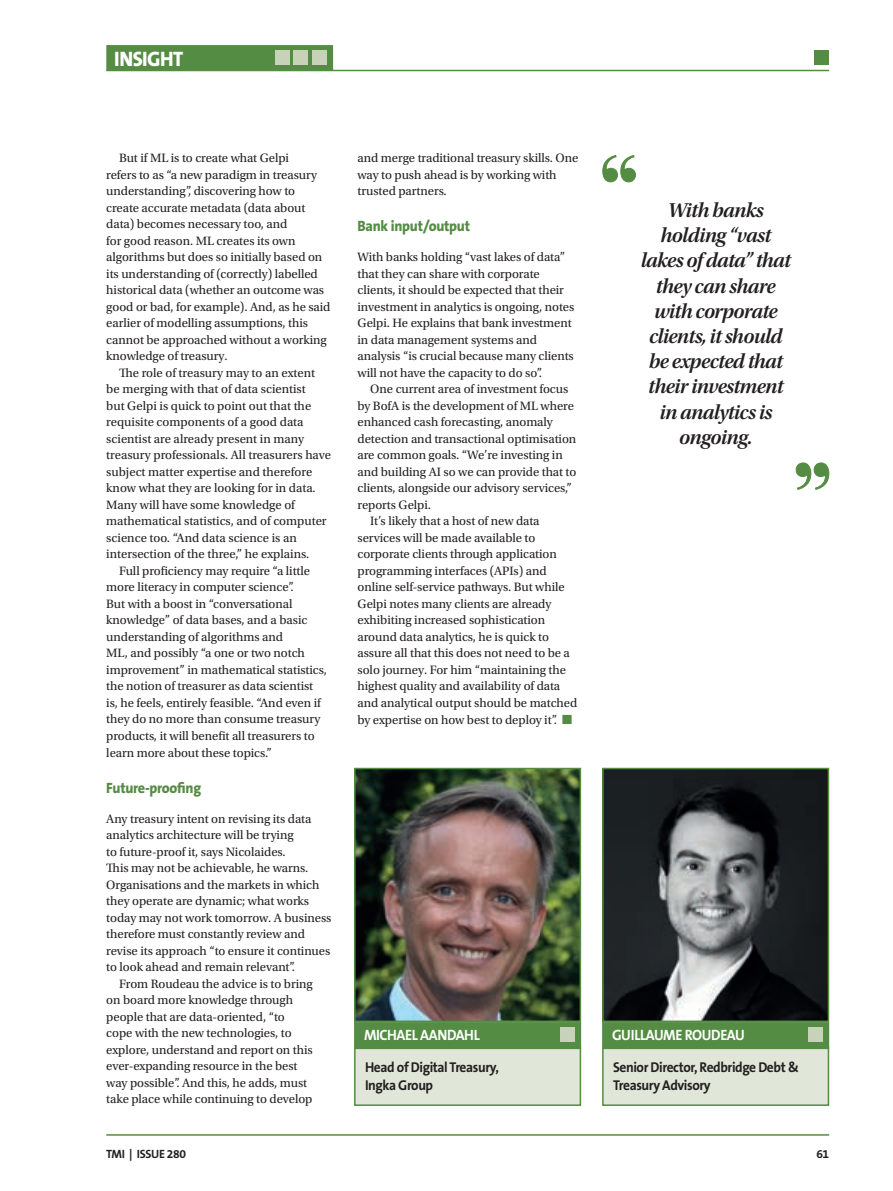
<style>
.page{position:relative;width:893px;height:1191px;background:#fff}
.page>*{position:absolute;margin:0;border:0;box-sizing:border-box;transform-origin:0 0}
.t1{font:21px/25.2px "Utopia Std Semibold Subh It";letter-spacing:-.03em;color:#231f20;text-align:center}
.t2{font:800 21px "The Sans B8";letter-spacing:-.025em;color:#fff;scale:.95 1}
.t3{font:800 15px "The Sans B8";letter-spacing:-.02em;color:#558c44;scale:.95 1}
.t4{font:700 15px "The Sans B7";letter-spacing:-.03em;color:#fff;scale:.95 1}
.t5{font:700 14.25px/18px "The Sans B7";letter-spacing:-.03em;color:#231f20;scale:.95 1}
.t6{font:12.75px/16.5px "Utopia Std";letter-spacing:-.005em;color:#231f20}
.t7{font:700 12px "The Sans B7";letter-spacing:-.03em;color:#231f20}
.s1{color:#558c44}
</style>
<div class="page">
<hr style="left:106px;top:1134px;width:723px;height:1px;background:#558c44">
<hr style="left:106px;top:70px;width:723px;height:1px;background:#558c44">
<div style="left:106px;top:45px;width:227px;height:26px;background:#558c44;border:2px solid #558c44"></div>
<div style="left:275px;top:50px;width:15px;height:15px;background:#c7d2b8"></div>
<div style="left:293px;top:50px;width:15px;height:15px;background:#c7d2b8"></div>
<div style="left:313px;top:50px;width:14px;height:15px;background:#c7d2b8"></div>
<div style="left:814px;top:50px;width:15px;height:14px;background:#558c44"></div>
<div style="left:354px;top:1047px;width:227px;height:59px;background:#e0e6d8;border:2px solid #558c44"></div>
<img style="left:357px;top:770px;width:221px;height:249px">
<div style="left:354px;top:767px;width:227px;height:255px;border:2px solid #558c44"></div>
<div style="left:354px;top:1022px;width:227px;height:27px;background:#558c44;border:2px solid #558c44"></div>
<div style="left:560px;top:1026px;width:14px;height:15px;background:#c7d2b8"></div>
<div style="left:602px;top:1047px;width:227px;height:59px;background:#e0e6d8;border:2px solid #558c44"></div>
<img style="left:605px;top:770px;width:221px;height:249px">
<div style="left:602px;top:767px;width:227px;height:255px;border:2px solid #558c44"></div>
<div style="left:602px;top:1022px;width:227px;height:27px;background:#558c44;border:2px solid #558c44"></div>
<div style="left:808px;top:1026px;width:14px;height:15px;background:#c7d2b8"></div>
<svg style="left:602px;top:155px;width:34px;height:28px"></svg>
<svg style="left:795px;top:462px;width:35px;height:28px"></svg>
<h1 class="t2" style="left:114px;top:47px;width:74px">INSIGHT</h1>
<p class="t6" style="left:106px;top:150px;width:226px;text-indent:13px">But if ML is to create what Gelpi<br>refers to as “a new paradigm in treasury understanding”, discovering how to create accurate metadata (data about data) becomes necessary too, and<br>for good reason. ML creates its own algorithms but does so initially based on its understanding of (correctly) labelled historical data (whether an outcome was good or bad, for example). And, as he said earlier of modelling assumptions, this cannot be approached without a working knowledge of treasury.</p>
<p class="t6" style="left:119px;top:365px;width:197px">The role of treasury may to an extent</p>
<p class="t6" style="left:106px;top:381px;width:201px">be merging with that of data scientist</p>
<p class="t6" style="left:106px;top:398px;width:206px">but Gelpi is quick to point out that the</p>
<p class="t6" style="left:106px;top:414px;width:199px">requisite components of a good data</p>
<p class="t6" style="left:106px;top:431px;width:199px">scientist are already present in many</p>
<p class="t6" style="left:106px;top:447px;width:226px">treasury professionals. All treasurers have</p>
<p class="t6" style="left:106px;top:464px;width:207px">subject matter expertise and therefore</p>
<p class="t6" style="left:106px;top:480px;width:211px">know what they are looking for in data.</p>
<p class="t6" style="left:106px;top:497px;width:190px">Many will have some knowledge of</p>
<p class="t6" style="left:106px;top:513px;width:222px">mathematical statistics, and of computer</p>
<p class="t6" style="left:106px;top:530px;width:192px">science too. “And data science is an</p>
<p class="t6" style="left:106px;top:546px;width:205px">intersection of the three,” he explains.</p>
<p class="t6" style="left:119px;top:563px;width:193px">Full proficiency may require “a little</p>
<p class="t6" style="left:106px;top:579px;width:189px">more literacy in computer science”.</p>
<p class="t6" style="left:106px;top:596px;width:188px">But with a boost in “conversational</p>
<p class="t6" style="left:106px;top:612px;width:203px">knowledge” of data bases, and a basic</p>
<p class="t6" style="left:106px;top:629px;width:178px">understanding of algorithms and</p>
<p class="t6" style="left:106px;top:645px;width:200px">ML, and possibly “a one or two notch</p>
<p class="t6" style="left:106px;top:662px;width:222px">improvement” in mathematical statistics,</p>
<p class="t6" style="left:106px;top:678px;width:208px">the notion of treasurer as data scientist</p>
<p class="t6" style="left:106px;top:695px;width:216px">is, he feels, entirely feasible. “And even if</p>
<p class="t6" style="left:106px;top:711px;width:216px">they do no more than consume treasury</p>
<p class="t6" style="left:106px;top:728px;width:210px">products, it will benefit all treasurers to</p>
<p class="t6" style="left:106px;top:744px;width:167px">learn more about these topics.”</p>
<p class="t3" style="left:106px;top:779px;width:101px">Future-proofing</p>
<p class="t6" style="left:106px;top:810px;width:227px">Any treasury intent on revising its data analytics architecture will be trying<br>to future-proof it, says Nicolaides.<br>This may not be achievable, he warns.<br>Organisations and the markets in which they operate are dynamic; what works today may not work tomorrow. A business therefore must constantly review and revise its approach “to ensure it continues to look ahead and remain relevant”.</p>
<p class="t6" style="left:106px;top:975px;width:208px;text-indent:13px">From Roudeau the advice is to bring on board more knowledge through people that are data-oriented, “to cope with the new technologies, to explore, understand and report on this ever-expanding resource in the best way possible”. And this, he adds, must take place while continuing to develop</p>
<p class="t6" style="left:358px;top:150px;width:222px">and merge traditional treasury skills. One way to push ahead is by working with trusted partners.</p>
<p class="t3" style="left:358px;top:218px;width:120px">Bank input/output</p>
<p class="t6" style="left:358px;top:249px;width:218px">With banks holding “vast lakes of data” that they can share with corporate clients, it should be expected that their investment in analytics is ongoing, notes Gelpi. He explains that bank investment in data management systems and analysis “is crucial because many clients will not have the capacity to do so”.</p>
<p class="t6" style="left:370px;top:381px;width:199px">One current area of investment focus</p>
<p class="t6" style="left:358px;top:398px;width:218px">by BofA is the development of ML where</p>
<p class="t6" style="left:358px;top:414px;width:197px">enhanced cash forecasting, anomaly</p>
<p class="t6" style="left:358px;top:431px;width:220px">detection and transactional optimisation</p>
<p class="t6" style="left:358px;top:447px;width:207px">are common goals. “We’re investing in</p>
<p class="t6" style="left:358px;top:464px;width:220px">and building AI so we can provide that to</p>
<p class="t6" style="left:358px;top:480px;width:216px">clients, alongside our advisory services,”</p>
<p class="t6" style="left:358px;top:497px;width:75px">reports Gelpi.</p>
<p class="t6" style="left:370px;top:513px;width:171px">It’s likely that a host of new data</p>
<p class="t6" style="left:358px;top:530px;width:179px">services will be made available to</p>
<p class="t6" style="left:358px;top:546px;width:201px">corporate clients through application</p>
<p class="t6" style="left:358px;top:563px;width:191px">programming interfaces (APIs) and</p>
<p class="t6" style="left:358px;top:579px;width:209px">online self-service pathways. But while</p>
<p class="t6" style="left:358px;top:596px;width:195px">Gelpi notes many clients are already</p>
<p class="t6" style="left:358px;top:612px;width:189px">exhibiting increased sophistication</p>
<p class="t6" style="left:358px;top:629px;width:193px">around data analytics, he is quick to</p>
<p class="t6" style="left:358px;top:645px;width:214px">assure all that this does not need to be a</p>
<p class="t6" style="left:358px;top:662px;width:210px">solo journey. For him “maintaining the</p>
<p class="t6" style="left:358px;top:678px;width:204px">highest quality and availability of data</p>
<p class="t6" style="left:358px;top:695px;width:221px">and analytical output should be matched</p>
<p class="t6" style="left:358px;top:711px;width:216px">by expertise on how best to deploy it”. <span class="s1">■</span></p>
<p class="t4" style="left:364px;top:1027px;width:124px">MICHAEL AANDAHL</p>
<p class="t5" style="left:365px;top:1058px;width:142px">Head of Digital Treasury,<br>Ingka Group</p>
<h1 class="t1" style="left:641px;top:198px;width:152px">With banks holding “vast lakes of data” that they can share with corporate clients, it should be expected that their investment in analytics is ongoing.</h1>
<p class="t4" style="left:612px;top:1027px;width:141px">GUILLAUME ROUDEAU</p>
<p class="t5" style="left:613px;top:1058px;width:197px">Senior Director, Redbridge Debt &amp;<br>Treasury Advisory</p>
<p class="t7" style="left:106px;top:1147px;width:81px">TMI | ISSUE 280</p>
<p class="t7" style="left:816px;top:1147px;width:14px">61</p>
</div>
